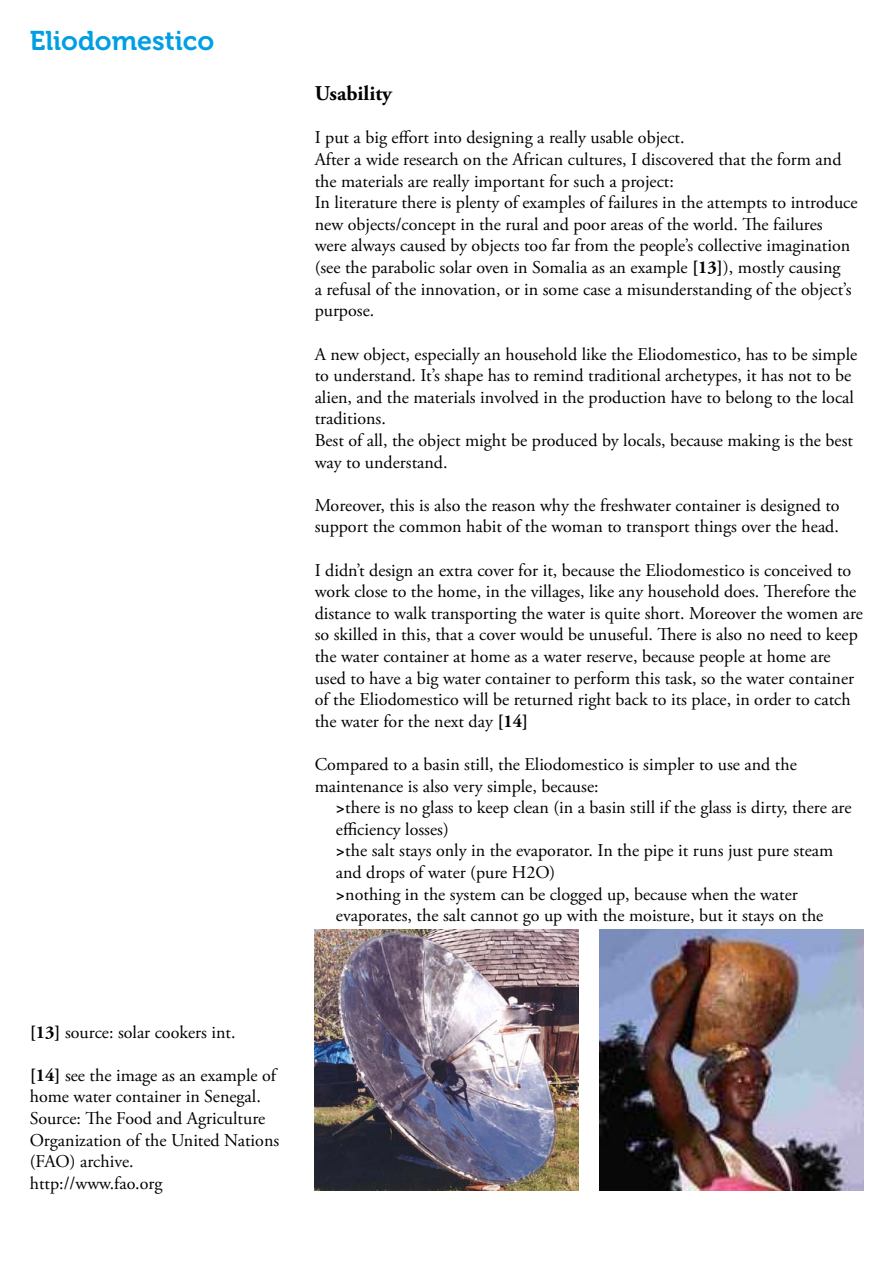
<style>
.page{position:relative;width:893px;height:1263px;background:#fff}
.page>*{position:absolute;margin:0;border:0;box-sizing:border-box;transform-origin:0 0}
.t1{font:27px "Museo 700";color:#009fe3}
.t2{font:700 21px "Adobe Garamond Pro";color:#000}
.t3{font:18px/21.6px "Adobe Garamond Pro";color:#000}
.s1{font-weight:700}
</style>
<div class="page">
<img style="left:600px;top:929px;width:263px;height:262px">
<img style="left:315px;top:929px;width:263px;height:262px">
<h1 class="t1" style="left:30px;top:26px;width:186px">Eliodomestico</h1>
<p class="t2" style="left:315px;top:81px;width:79px">Usability</p>
<p class="t3" style="left:315px;top:128px;width:544px">I put a big effort into designing a really usable object.<br>After a wide research on the African cultures, I discovered that the form and the materials are really important for such a project:<br>In literature there is plenty of examples of failures in the attempts to introduce new objects/concept in the rural and poor areas of the world. The failures were always caused by objects too far from the people’s collective imagination (see the parabolic solar oven in Somalia as an example <span class="s1">[13]</span>), mostly causing<br>a refusal of the innovation, or in some case a misunderstanding of the object’s purpose.</p>
<p class="t3" style="left:315px;top:344px;width:544px">A new object, especially an household like the Eliodomestico, has to be simple to understand. It’s shape has to remind traditional archetypes, it has not to be alien, and the materials involved in the production have to belong to the local traditions.<br>Best of all, the object might be produced by locals, because making is the best way to understand.</p>
<p class="t3" style="left:315px;top:495px;width:526px">Moreover, this is also the reason why the freshwater container is designed to support the common habit of the woman to transport things over the head.</p>
<p class="t3" style="left:315px;top:560px;width:550px">I didn’t design an extra cover for it, because the Eliodomestico is conceived to work close to the home, in the villages, like any household does. Therefore the distance to walk transporting the water is quite short. Moreover the women are so skilled in this, that a cover would be unuseful. There is also no need to keep the water container at home as a water reserve, because people at home are used to have a big water container to perform this task, so the water container of the Eliodomestico will be returned right back to its place, in order to catch the water for the next day <span class="s1">[14]</span></p>
<p class="t3" style="left:315px;top:754px;width:484px">Compared to a basin still, the Eliodomestico is simpler to use and the maintenance is also very simple, because:</p>
<p class="t3" style="left:336px;top:797px;width:517px"><span class="s1">&gt;</span>there is no glass to keep clean (in a basin still if the glass is dirty, there are efficiency losses)<br><span class="s1">&gt;</span>the salt stays only in the evaporator. In the pipe it runs just pure steam and drops of water (pure H2O)<br><span class="s1">&gt;</span>nothing in the system can be clogged up, because when the water evaporates, the salt cannot go up with the moisture, but it stays on the</p>
<p class="t3" style="left:30px;top:1022px;width:207px"><span class="s1">[13]</span> source: solar cookers int.</p>
<p class="t3" style="left:30px;top:1065px;width:251px"><span class="s1">[14]</span> see the image as an example of home water container in Senegal.<br>Source: The Food and Agriculture<br>Organization of the United Nations (FAO) archive.<br>http://www.fao.org</p>
</div>
